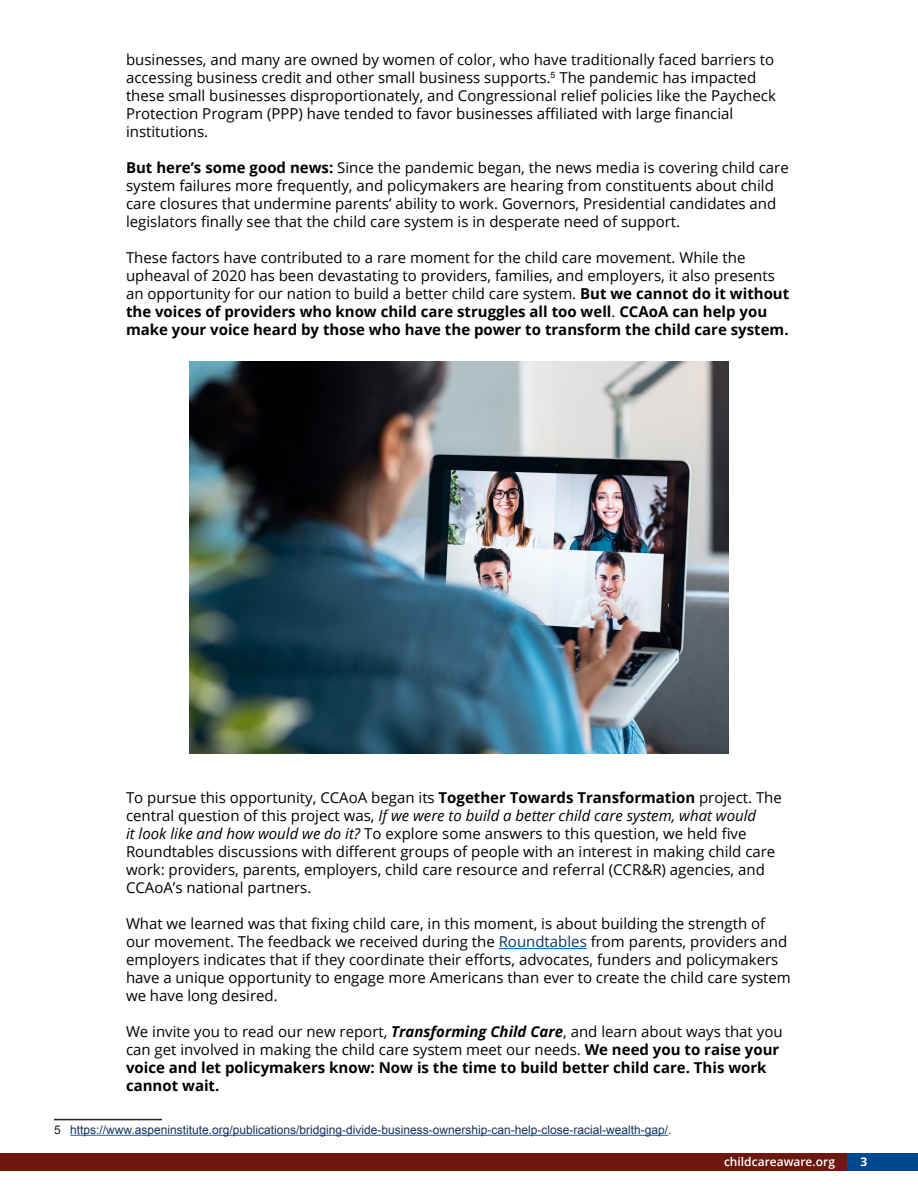
<style>
.page{position:relative;width:918px;height:1188px;background:#fff}
.page>*{position:absolute;margin:0;border:0;box-sizing:border-box;transform-origin:0 0}
.t1{font:15px/18px "Open Sans";color:#000}
.t2{font:12px "Arial";color:#17315a}
.t3{font:600 12px "Open Sans";color:#fff}
.t4{font:700 12px "Open Sans";color:#fff}
.s1{font-weight:700}
.s2{font-style:italic}
.s3{color:#17315a}
.s4{font-weight:700;font-style:italic}
.s5{color:#231f20}
</style>
<div class="page">
<div style="left:0;top:1154px;width:847px;height:18px;background:#6e1711"></div>
<div style="left:847px;top:1154px;width:71px;height:18px;background:#004890"></div>
<hr style="left:499px;top:948px;width:88px;height:1px;background:#0563c1">
<hr style="left:54px;top:1119px;width:108px;height:1px;background:#231f20">
<hr style="left:70px;top:1135px;width:598px;height:1px;background:#0563c1">
<img style="left:189px;top:362px;width:540px;height:392px">
<p class="t1" style="left:126px;top:51px;width:651px">businesses, and many are owned by women of color, who have traditionally faced barriers to accessing business credit and other small business supports.<sup>5</sup> The pandemic has impacted these small businesses disproportionately, and Congressional relief policies like the Paycheck Protection Program (PPP) have tended to favor businesses affiliated with large financial institutions.</p>
<p class="t1" style="left:126px;top:159px;width:664px"><span class="s1">But here’s some good news:</span> Since the pandemic began, the news media is covering child care system failures more frequently, and policymakers are hearing from constituents about child care closures that undermine parents’ ability to work. Governors, Presidential candidates and legislators finally see that the child care system is in desperate need of support.</p>
<p class="t1" style="left:126px;top:249px;width:665px">These factors have contributed to a rare moment for the child care movement. While the upheaval of 2020 has been devastating to providers, families, and employers, it also presents an opportunity for our nation to build a better child care system. <span class="s1">But we cannot do it without the voices of providers who know child care struggles all too well</span>. <span class="s1">CCAoA can help you make your voice heard by those who have the power to transform the child care system.</span></p>
<p class="t1" style="left:126px;top:789px;width:657px">To pursue this opportunity, CCAoA began its <span class="s1">Together Towards Transformation</span> project. The central question of this project was, <span class="s2">If we were to build a better child care system, what would<br>it look like and how would we do it?</span> To explore some answers to this question, we held five Roundtables discussions with different groups of people with an interest in making child care work: providers, parents, employers, child care resource and referral (CCR&amp;R) agencies, and CCAoA’s national partners.</p>
<p class="t1" style="left:126px;top:915px;width:666px">What we learned was that fixing child care, in this moment, is about building the strength of our movement. The feedback we received during the <span class="s3">Roundtables</span> from parents, providers and employers indicates that if they coordinate their efforts, advocates, funders and policymakers have a unique opportunity to engage more Americans than ever to create the child care system we have long desired.</p>
<p class="t1" style="left:126px;top:1023px;width:658px">We invite you to read our new report, <span class="s4">Transforming Child Care</span>, and learn about ways that you can get involved in making the child care system meet our needs. <span class="s1">We need you to raise your voice and let policymakers know: Now is the time to build better child care. This work cannot wait.</span></p>
<p class="t2" style="left:54px;top:1122px;width:619px"><span class="s5">5</span> https://www.aspeninstitute.org/publications/bridging-divide-business-ownership-can-help-close-racial-wealth-gap/<span class="s5">.</span></p>
<p class="t3" style="left:724px;top:1153px;width:112px">childcareaware.org</p>
<p class="t4" style="left:860px;top:1153px;width:8px">3</p>
</div>
